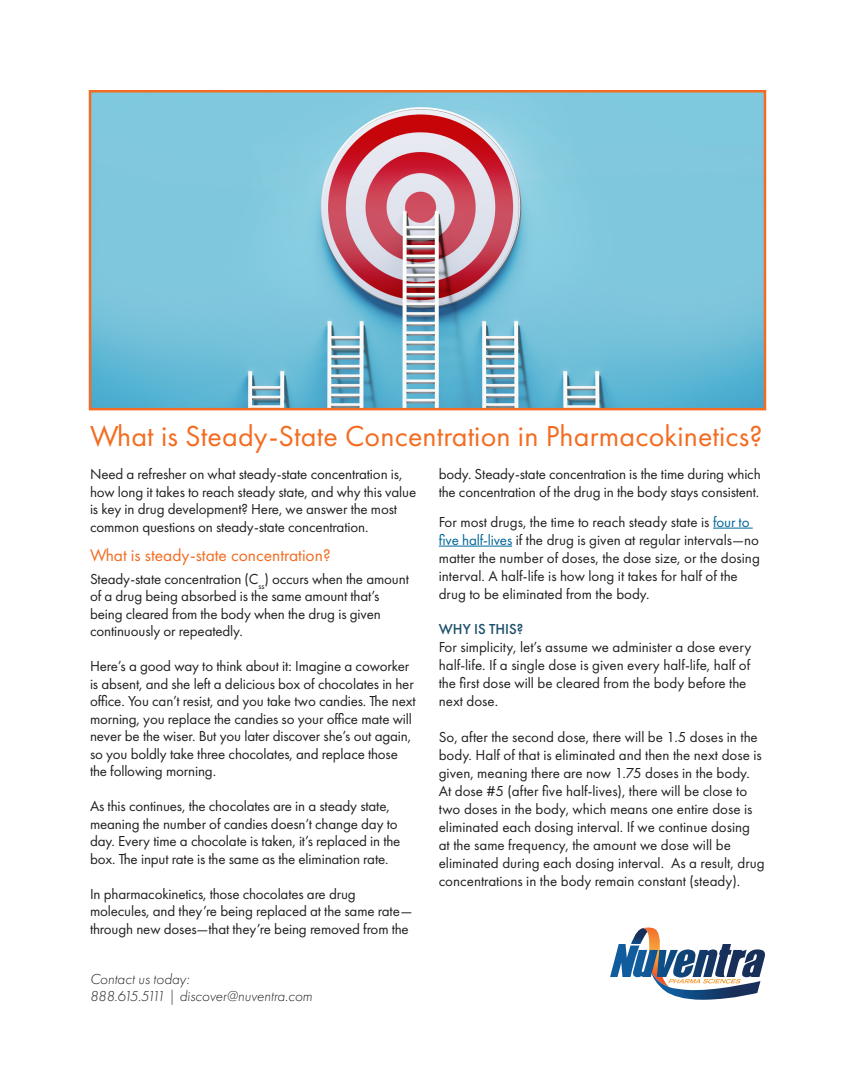
<style>
.page{position:relative;width:855px;height:1080px;background:#fff}
.page>*{position:absolute;margin:0;border:0;box-sizing:border-box;transform-origin:0 0}
.t1{font:30px "Futura PT";letter-spacing:.005em;color:#f36c21}
.t2{font:17.5px "Futura PT";color:#f36c21}
.t3{font:15px/17.5px "Futura PT";letter-spacing:-.01em;color:#231f20}
.t4{font:italic 300 15px "Futura PT";color:#231f20}
.s1{color:#069}
.s2{font-weight:500;color:#1c506a}
</style>
<div class="page">
<img style="left:92px;top:93px;width:671px;height:314px">
<div style="left:89px;top:90px;width:677px;height:320px;border:2px solid #f36c21"></div>
<img style="left:631px;top:928px;width:12px;height:16px">
<img style="left:643px;top:928px;width:17px;height:16px">
<img style="left:653px;top:978px;width:107px;height:22px">
<img style="left:610px;top:944px;width:155px;height:34px">
<hr style="left:713px;top:528px;width:40px;height:1px;background:#069">
<hr style="left:439px;top:546px;width:73px;height:1px;background:#069">
<p class="t1" style="left:90px;top:418px;width:674px">What is Steady-State Concentration in Pharmacokinetics?</p>
<p class="t3" style="left:90px;top:466px;width:328px">Need a refresher on what steady-state concentration is, how long it takes to reach steady state, and why this value is key in drug development? Here, we answer the most common questions on steady-state concentration.</p>
<p class="t2" style="left:90px;top:544px;width:242px">What is steady-state concentration?</p>
<p class="t3" style="left:90px;top:570px;width:320px">Steady-state concentration (C<sub>ss</sub>) occurs when the amount of a drug being absorbed is the same amount that’s being cleared from the body when the drug is given continuously or repeatedly.</p>
<p class="t3" style="left:90px;top:657px;width:327px">Here’s a good way to think about it: Imagine a coworker is absent, and she left a delicious box of chocolates in her office. You can’t resist, and you take two candies. The next morning, you replace the candies so your office mate will never be the wiser. But you later discover she’s out again, so you boldly take three chocolates, and replace those the following morning.</p>
<p class="t3" style="left:90px;top:797px;width:312px">As this continues, the chocolates are in a steady state, meaning the number of candies doesn’t change day to day. Every time a chocolate is taken, it’s replaced in the box. The input rate is the same as the elimination rate.</p>
<p class="t3" style="left:90px;top:885px;width:324px">In pharmacokinetics, those chocolates are drug molecules, and they’re being replaced at the same rate— through new doses—that they’re being removed from the</p>
<p class="t4" style="left:90px;top:970px;width:101px">Contact us today:</p>
<p class="t4" style="left:90px;top:988px;width:224px">888.615.5111 | discover@nuventra.com</p>
<p class="t3" style="left:439px;top:465px;width:324px;line-height:18px">body. Steady-state concentration is the time during which the concentration of the drug in the body stays consistent.</p>
<p class="t3" style="left:439px;top:513px;width:323px;line-height:18px">For most drugs, the time to reach steady state is <span class="s1">four to five half-lives</span> if the drug is given at regular intervals—no matter the number of doses, the dose size, or the dosing interval. A half-life is how long it takes for half of the drug to be eliminated from the body.</p>
<p class="t3" style="left:439px;top:620px;width:314px;line-height:18px"><span class="s2">WHY IS THIS?<br></span>For simplicity, let’s assume we administer a dose every half-life. If a single dose is given every half-life, half of the first dose will be cleared from the body before the next dose.</p>
<p class="t3" style="left:439px;top:728px;width:327px;line-height:18px">So, after the second dose, there will be 1.5 doses in the body. Half of that is eliminated and then the next dose is given, meaning there are now 1.75 doses in the body.<br>At dose #5 (after five half-lives), there will be close to two doses in the body, which means one entire dose is eliminated each dosing interval. If we continue dosing at the same frequency, the amount we dose will be eliminated during each dosing interval. As a result, drug concentrations in the body remain constant (steady).</p>
</div>
